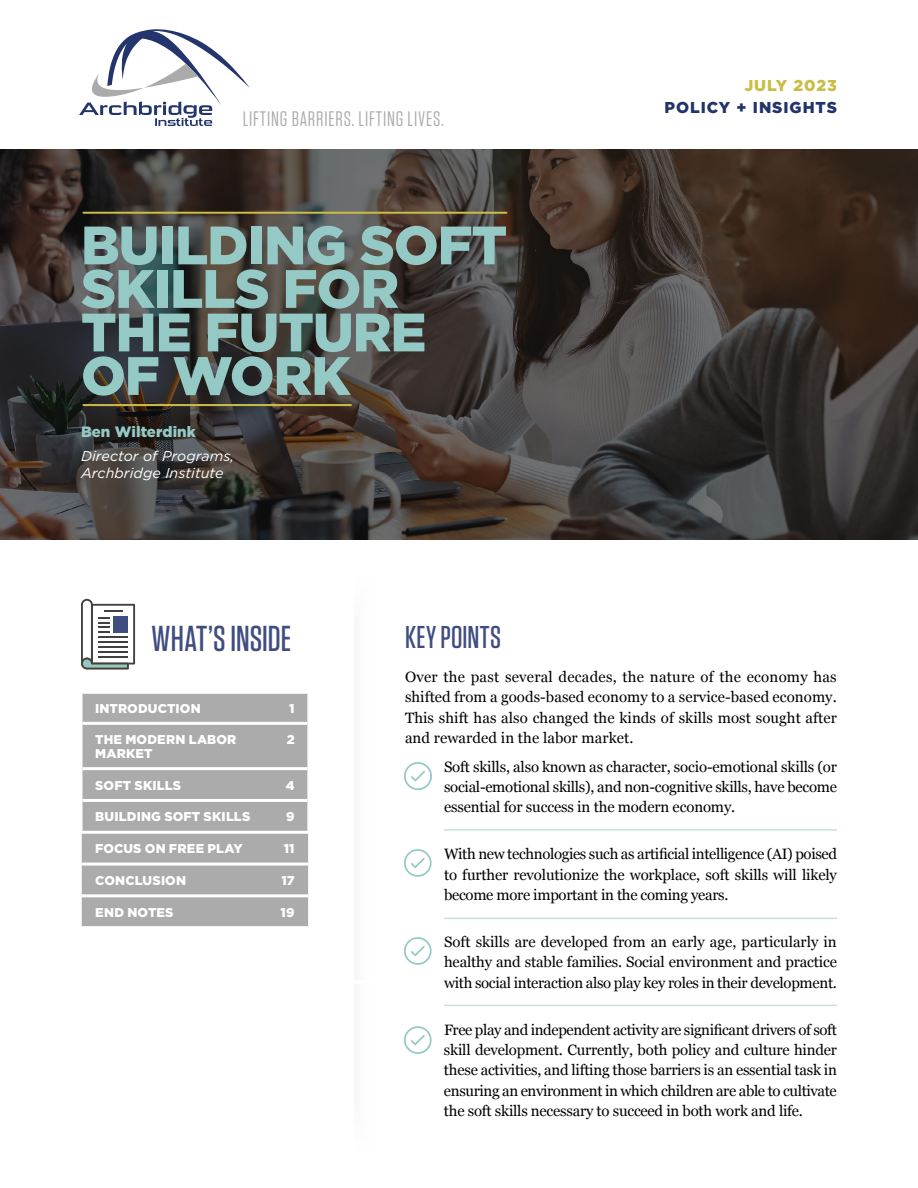
<style>
.page{position:relative;width:918px;height:1188px;background:#fff}
.page>*{position:absolute;margin:0;border:0;box-sizing:border-box;transform-origin:0 0}
.t1{font:900 54px/43.5px "Gotham";letter-spacing:-.02em;color:#94c9c5}
.t2{font:500 36px "Tungsten";color:#404d80}
.t3{font:500 31.5px "Tungsten";letter-spacing:.015em;color:#404d80}
.t4{font:21px "Tungsten";letter-spacing:.04em;color:#ababab}
.t5{font:900 15.75px "Gotham";letter-spacing:.06em;color:#22336c}
.t6{font:900 15.75px "Gotham";letter-spacing:.06em;color:#cabd46}
.t7{font:15px/20.2px "Georgia";letter-spacing:-.015em;color:#000;text-align:justify}
.t8{font:900 15px "Gotham";letter-spacing:.005em;color:#94c9c5}
.t9{font:italic 14.25px/17.1px "Gotham";letter-spacing:.005em;color:#fff}
.t10{font:900 12.75px/13.5px "Gotham";letter-spacing:.01em;color:#fff}
</style>
<div class="page">
<svg style="left:0;top:149px;width:918px;height:391px;background:#3f3935"></svg>
<div style="left:82px;top:694px;width:226px;height:232px;background:#ababab"></div>
<hr style="left:82px;top:863px;width:188px;height:3px;background:#fff">
<hr style="left:270px;top:863px;width:38px;height:3px;background:#fff">
<hr style="left:82px;top:894px;width:188px;height:3px;background:#fff">
<hr style="left:270px;top:894px;width:38px;height:3px;background:#fff">
<hr style="left:307px;top:694px;width:2px;height:29px;background:#fff">
<hr style="left:307px;top:723px;width:2px;height:46px;background:#fff">
<hr style="left:307px;top:769px;width:2px;height:31px;background:#fff">
<hr style="left:307px;top:800px;width:2px;height:31px;background:#fff">
<hr style="left:82px;top:722px;width:188px;height:3px;background:#fff">
<hr style="left:270px;top:722px;width:37px;height:3px;background:#fff">
<hr style="left:82px;top:767px;width:188px;height:3px;background:#fff">
<hr style="left:270px;top:767px;width:37px;height:3px;background:#fff">
<hr style="left:82px;top:799px;width:188px;height:3px;background:#fff">
<hr style="left:270px;top:799px;width:37px;height:3px;background:#fff">
<hr style="left:81px;top:831px;width:189px;height:3px;background:#fff">
<hr style="left:270px;top:831px;width:39px;height:3px;background:#fff">
<svg style="left:81px;top:599px;width:54px;height:71px"></svg>
<hr style="left:98px;top:636px;width:30px;height:2px;background:#414042">
<hr style="left:98px;top:641px;width:30px;height:2px;background:#414042">
<hr style="left:98px;top:646px;width:30px;height:2px;background:#414042">
<hr style="left:98px;top:651px;width:30px;height:2px;background:#414042">
<hr style="left:98px;top:656px;width:30px;height:1px;background:#414042">
<div style="left:113px;top:617px;width:15px;height:16px;background:#404d80"></div>
<svg style="left:79px;top:29px;width:171px;height:97px"></svg>
<hr style="left:83px;top:404px;width:268px;height:2px;background:#cabd46">
<hr style="left:83px;top:212px;width:424px;height:2px;background:#cabd46">
<hr style="left:444px;top:829px;width:393px;height:2px;background:#c7e1de">
<svg style="left:404px;top:762px;width:28px;height:28px"></svg>
<svg style="left:404px;top:849px;width:28px;height:28px"></svg>
<svg style="left:404px;top:937px;width:28px;height:28px"></svg>
<svg style="left:404px;top:1026px;width:28px;height:28px"></svg>
<hr style="left:444px;top:918px;width:393px;height:1px;background:#c7e1de">
<hr style="left:444px;top:1005px;width:393px;height:1px;background:#c7e1de">
<h3 class="t4" style="left:243px;top:108px;width:203px">LIFTING BARRIERS. LIFTING LIVES.</h3>
<h1 class="t1" style="left:81px;top:223px;width:428px">BUILDING SOFT<br>SKILLS FOR<br>THE FUTURE<br>OF WORK</h1>
<p class="t8" style="left:81px;top:421px;width:116px">Ben Wilterdink</p>
<p class="t9" style="left:81px;top:447px;width:155px">Director of Programs,<br>Archbridge Institute</p>
<p class="t6" style="left:744px;top:74px;width:94px">JULY 2023</p>
<p class="t5" style="left:664px;top:97px;width:174px">POLICY + INSIGHTS</p>
<h2 class="t2" style="left:151px;top:620px;width:142px">WHAT’S INSIDE</h2>
<p class="t10" style="left:95px;top:701px;width:107px">INTRODUCTION</p>
<p class="t10" style="left:289px;top:701px;width:7px">1</p>
<p class="t10" style="left:95px;top:733px;width:143px">THE MODERN LABOR<br>MARKET</p>
<p class="t10" style="left:287px;top:733px;width:9px">2</p>
<p class="t10" style="left:95px;top:778px;width:88px">SOFT SKILLS</p>
<p class="t10" style="left:286px;top:778px;width:10px">4</p>
<p class="t10" style="left:95px;top:810px;width:157px">BUILDING SOFT SKILLS</p>
<p class="t10" style="left:286px;top:810px;width:10px">9</p>
<p class="t10" style="left:95px;top:842px;width:149px">FOCUS ON FREE PLAY</p>
<p class="t10" style="left:284px;top:842px;width:12px">11</p>
<p class="t10" style="left:95px;top:874px;width:92px">CONCLUSION</p>
<p class="t10" style="left:281px;top:874px;width:15px">17</p>
<p class="t10" style="left:95px;top:905px;width:80px">END NOTES</p>
<p class="t10" style="left:281px;top:905px;width:15px">19</p>
<h3 class="t3" style="left:405px;top:621px;width:98px">KEY POINTS</h3>
<p class="t7" style="left:405px;top:666px;width:433px">Over the past several decades, the nature of the economy has shifted from a goods-based economy to a service-based economy.<br>This shift has also changed the kinds of skills most sought after and rewarded in the labor market.</p>
<p class="t7" style="left:444px;top:756px;width:395px">Soft skills, also known as character, socio-emotional skills (or social-emotional skills), and non-cognitive skills, have become essential for success in the modern economy.</p>
<p class="t7" style="left:444px;top:843px;width:395px">With new technologies such as artificial intelligence (AI) poised to further revolutionize the workplace, soft skills will likely become more important in the coming years.</p>
<p class="t7" style="left:444px;top:931px;width:394px">Soft skills are developed from an early age, particularly in healthy and stable families. Social environment and practice with social interaction also play key roles in their development.</p>
<p class="t7" style="left:444px;top:1019px;width:395px">Free play and independent activity are significant drivers of soft skill development. Currently, both policy and culture hinder these activities, and lifting those barriers is an essential task in ensuring an environment in which children are able to cultivate the soft skills necessary to succeed in both work and life.</p>
</div>
